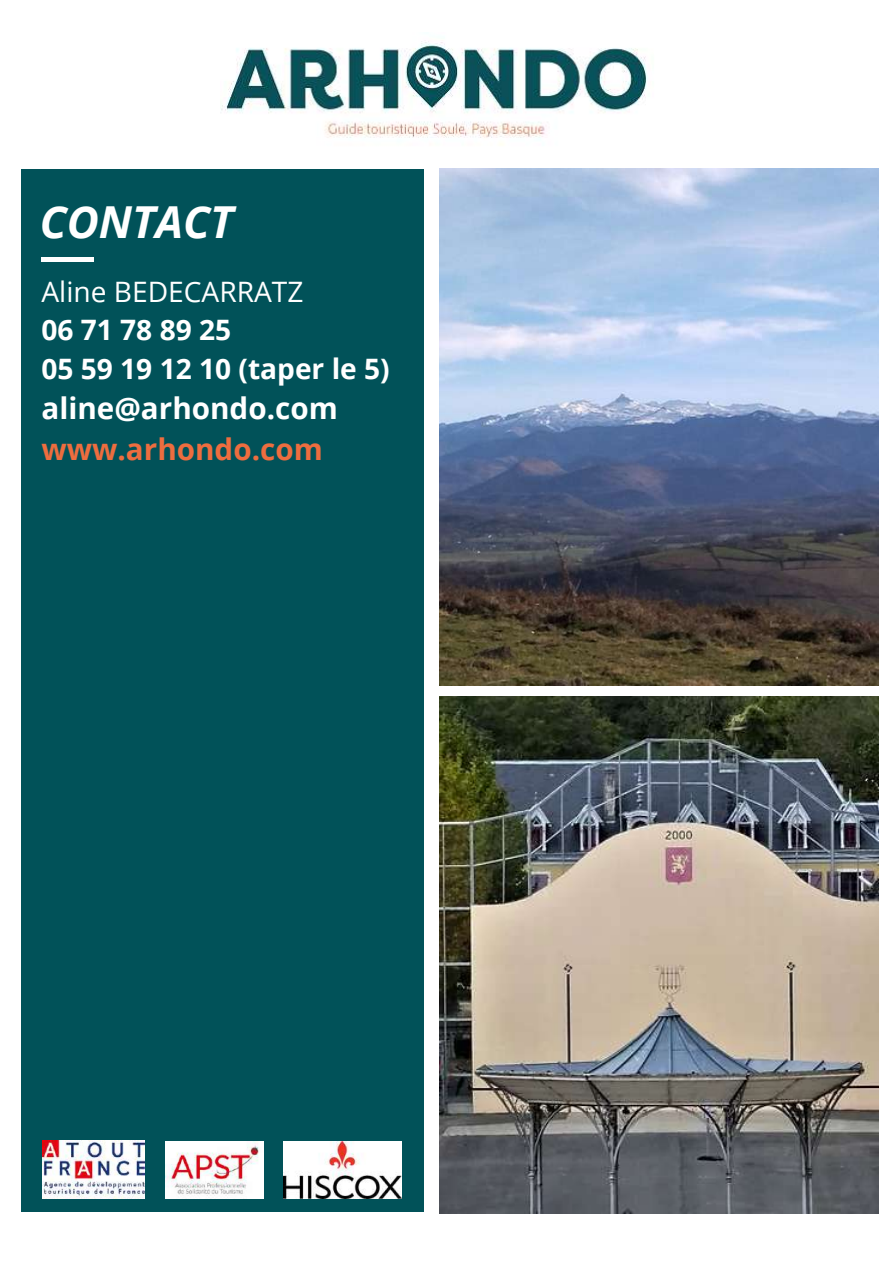
<style>
.page{position:relative;width:893px;height:1264px;background:#fff}
.page>*{position:absolute;margin:0;border:0;box-sizing:border-box;transform-origin:0 0}
.t1{font:italic 700 44.1px "Open Sans";color:#fff}
.t2{font:700 29.55px "Open Sans";color:#fff}
.t3{font:700 29.55px "Open Sans";color:#ed6d3f}
.t4{font:700 28.05px/38.2px "Open Sans";color:#fff}
.t5{font:28.05px "Open Sans";color:#fff}
</style>
<div class="page">
<img style="left:439px;top:169px;width:439px;height:516px">
<img style="left:439px;top:696px;width:439px;height:517px">
<div style="left:21px;top:169px;width:402px;height:1042px;background:#015259"></div>
<hr style="left:41px;top:257px;width:53px;height:4px;background:#fff">
<img style="left:221px;top:41px;width:427px;height:104px">
<img style="left:42px;top:1140px;width:103px;height:58px">
<img style="left:166px;top:1141px;width:97px;height:57px">
<img style="left:283px;top:1141px;width:118px;height:57px">
<h1 class="t1" style="left:40px;top:191px;width:195px">CONTACT</h1>
<p class="t5" style="left:41px;top:272px;width:263px">Aline BEDECARRATZ</p>
<p class="t4" style="left:41px;top:310px;width:350px">06 71 78 89 25<br>05 59 19 12 10 (taper le 5)</p>
<p class="t2" style="left:41px;top:387px;width:298px">aline@arhondo.com</p>
<p class="t3" style="left:41px;top:428px;width:283px">www.arhondo.com</p>
</div>
